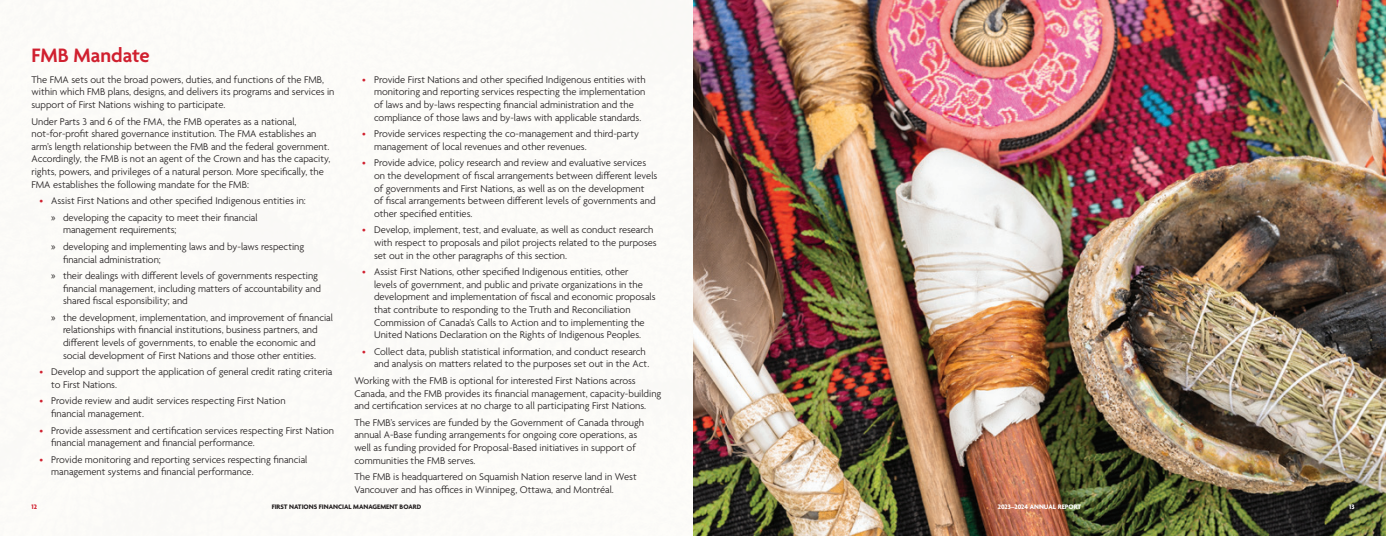
<style>
.page{position:relative;width:1386px;height:536px;background:#fff}
.page>*{position:absolute;margin:0;border:0;box-sizing:border-box;transform-origin:0 0}
.subheaders__span{font:600 21px "Agenda";color:#d0202f}
.t1{font:300 10.5px/12.6px "Agenda";color:#231f20}
.t2{font:700 7px "Agenda";color:#231f20}
.t3{font:700 7px "Agenda";color:#fff}
.t4{font:700 7px "Agenda";color:#d0202f}
.s1{color:#d0202f}
.s2{font-family:"Myriad Pro";font-weight:400}
</style>
<div class="page">
<img style="left:693px;top:0;width:693px;height:536px">
<p class="subheaders__span" style="left:32px;top:44px;width:120px">FMB Mandate</p>
<p class="t1" style="left:32px;top:74px;width:304px">The FMA sets out the broad powers, duties, and functions of the FMB, within which FMB plans, designs, and delivers its programs and services in support of First Nations wishing to participate.</p>
<p class="t1" style="left:32px;top:115px;width:300px">Under Parts 3 and 6 of the FMA, the FMB operates as a national, not-for-profit shared governance institution. The FMA establishes an arm’s length relationship between the FMB and the federal government.<br>Accordingly, the FMB is not an agent of the Crown and has the capacity, rights, powers, and privileges of a natural person. More specifically, the FMA establishes the following mandate for the FMB:</p>
<p class="t1" style="left:39px;top:195px;width:268px"><span class="s1">•</span> Assist First Nations and other specified Indigenous entities in:</p>
<p class="t1" style="left:63px;top:212px;width:196px;text-indent:-12px"><span class="s2">»</span> developing the capacity to meet their financial management requirements;</p>
<p class="t1" style="left:63px;top:241px;width:243px;text-indent:-12px"><span class="s2">»</span> developing and implementing laws and by-laws respecting financial administration;</p>
<p class="t1" style="left:63px;top:270px;width:260px;text-indent:-12px"><span class="s2">»</span> their dealings with different levels of governments respecting financial management, including matters of accountability and shared fiscal esponsibility; and</p>
<p class="t1" style="left:51px;top:312px;width:283px;text-align:center"><span class="s2">»</span> the development, implementation, and improvement of financial relationships with financial institutions, business partners, and different levels of governments, to enable the economic and<br>social development of First Nations and those other entities.</p>
<p class="t1" style="left:51px;top:366px;width:283px;text-indent:-12px"><span class="s1">•</span> Develop and support the application of general credit rating criteria to First Nations.</p>
<p class="t1" style="left:51px;top:395px;width:236px;text-indent:-12px"><span class="s1">•</span> Provide review and audit services respecting First Nation financial management.</p>
<p class="t1" style="left:51px;top:424px;width:284px;text-indent:-12px"><span class="s1">•</span> Provide assessment and certification services respecting First Nation financial management and financial performance.</p>
<p class="t1" style="left:51px;top:453px;width:258px;text-indent:-12px"><span class="s1">•</span> Provide monitoring and reporting services respecting financial management systems and financial performance.</p>
<p class="t1" style="left:374px;top:74px;width:273px;text-indent:-12px"><span class="s1">•</span> Provide First Nations and other specified Indigenous entities with monitoring and reporting services respecting the implementation of laws and by-laws respecting financial administration and the compliance of those laws and by-laws with applicable standards.</p>
<p class="t1" style="left:374px;top:128px;width:266px;text-indent:-12px"><span class="s1">•</span> Provide services respecting the co-management and third-party management of local revenues and other revenues.</p>
<p class="t1" style="left:374px;top:157px;width:285px;text-indent:-12px"><span class="s1">•</span> Provide advice, policy research and review and evaluative services on the development of fiscal arrangements between different levels of governments and First Nations, as well as on the development<br>of fiscal arrangements between different levels of governments and other specified entities.</p>
<p class="t1" style="left:374px;top:224px;width:284px;text-indent:-12px"><span class="s1">•</span> Develop, implement, test, and evaluate, as well as conduct research with respect to proposals and pilot projects related to the purposes set out in the other paragraphs of this section.</p>
<p class="t1" style="left:374px;top:266px;width:283px;text-indent:-12px"><span class="s1">•</span> Assist First Nations, other specified Indigenous entities, other<br>levels of government, and public and private organizations in the development and implementation of fiscal and economic proposals that contribute to responding to the Truth and Reconciliation Commission of Canada’s Calls to Action and to implementing the United Nations Declaration on the Rights of Indigenous Peoples.</p>
<p class="t1" style="left:374px;top:345px;width:277px;text-indent:-12px"><span class="s1">•</span> Collect data, publish statistical information, and conduct research and analysis on matters related to the purposes set out in the Act.</p>
<p class="t1" style="left:354px;top:375px;width:309px">Working with the FMB is optional for interested First Nations across<br>Canada, and the FMB provides its financial management, capacity-building and certification services at no charge to all participating First Nations.</p>
<p class="t1" style="left:354px;top:416px;width:291px">The FMB’s services are funded by the Government of Canada through annual A-Base funding arrangements for ongoing core operations, as well as funding provided for Proposal-Based initiatives in support of communities the FMB serves.</p>
<p class="t1" style="left:354px;top:471px;width:284px">The FMB is headquartered on Squamish Nation reserve land in West<br>Vancouver and has offices in Winnipeg, Ottawa, and Montréal.</p>
<p class="t4" style="left:32px;top:503px;width:7px">12</p>
<p class="t2" style="left:272px;top:503px;width:151px">FIRST NATIONS FINANCIAL MANAGEMENT BOARD</p>
<p class="t3" style="left:998px;top:503px;width:85px">2023–2024 ANNUAL REPORT</p>
<p class="t3" style="left:1349px;top:503px;width:7px">13</p>
</div>
